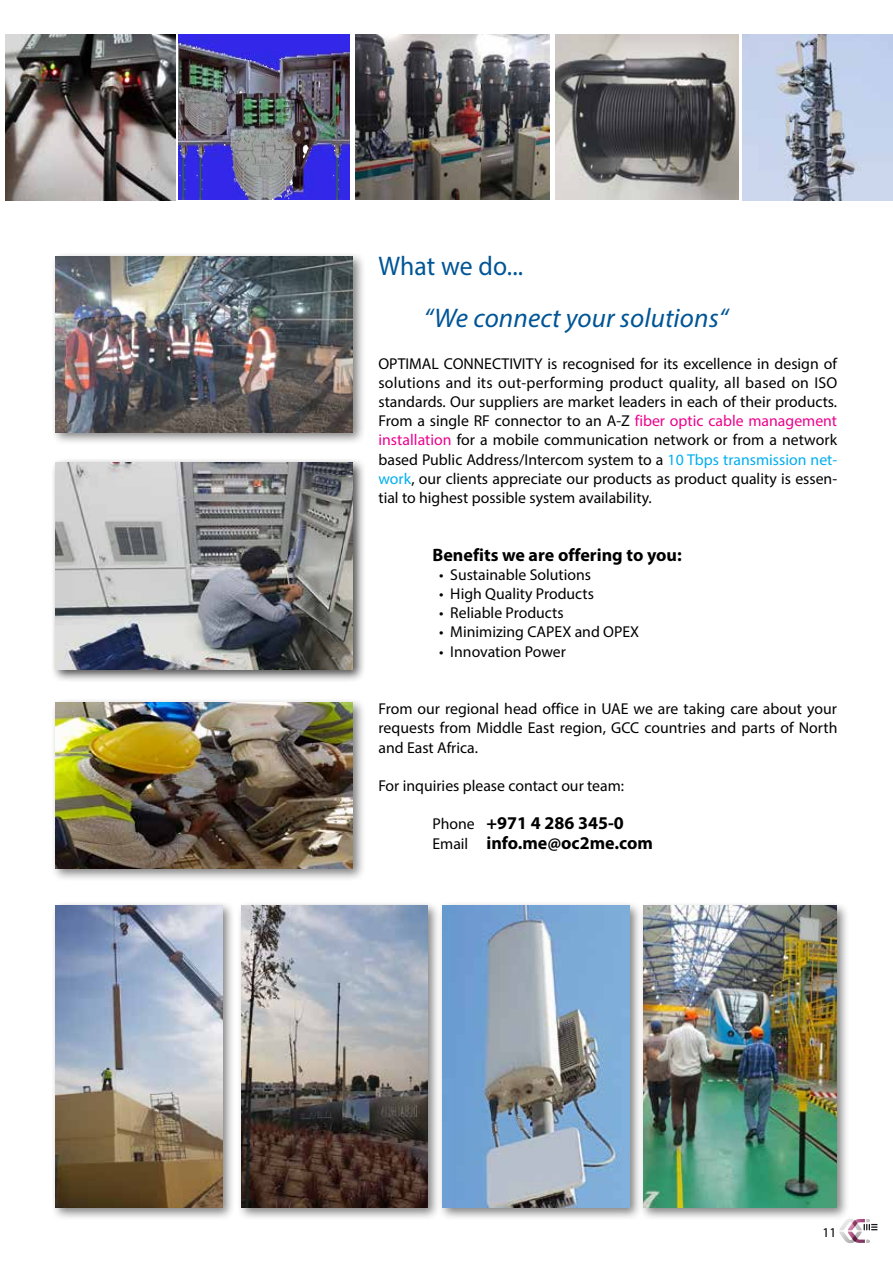
<style>
.page{position:relative;width:893px;height:1263px;background:#fff}
.page>*{position:absolute;margin:0;border:0;box-sizing:border-box;transform-origin:0 0}
.t1{font:italic 27px "Myriad Pro";letter-spacing:.005em;color:#005596}
.t2{font:27px "Myriad Pro";color:#005596;scale:.95 1}
.t3{font:700 18px/19.2px "Myriad Pro";color:#000}
.t4{font:15.75px/19.2px "Myriad Pro";color:#000;text-align:justify}
.t5{font:13.5px "Myriad Pro";color:#000}
.s1{color:#ec008c}
.s2{color:#00aeef}
.s3{font-weight:400;font-size:15.75px}
</style>
<div class="page">
<div style="left:51px;top:458px;width:315px;height:225px;background:#000;opacity:.7"></div>
<img style="left:55px;top:462px;width:298px;height:208px">
<div style="left:51px;top:252px;width:315px;height:194px;background:#000;opacity:.5"></div>
<img style="left:55px;top:256px;width:298px;height:176px">
<div style="left:51px;top:698px;width:315px;height:184px;background:#000;opacity:.5"></div>
<img style="left:55px;top:703px;width:298px;height:165px">
<img style="left:179px;top:34px;width:171px;height:166px">
<img style="left:5px;top:34px;width:170px;height:166px">
<img style="left:355px;top:35px;width:194px;height:164px">
<img style="left:555px;top:35px;width:184px;height:164px">
<img style="left:743px;top:34px;width:150px;height:166px">
<div style="left:438px;top:900px;width:205px;height:321px;background:#000;opacity:.5"></div>
<img style="left:443px;top:905px;width:186px;height:303px">
<div style="left:638px;top:901px;width:212px;height:320px;background:#000;opacity:.5"></div>
<img style="left:643px;top:906px;width:193px;height:302px">
<div style="left:236px;top:900px;width:205px;height:321px;background:#000;opacity:.5"></div>
<img style="left:241px;top:905px;width:187px;height:303px">
<div style="left:51px;top:900px;width:185px;height:321px;background:#000;opacity:.5"></div>
<img style="left:55px;top:905px;width:167px;height:303px">
<img style="left:862px;top:1219px;width:3px;height:24px">
<img style="left:839px;top:1219px;width:23px;height:24px">
<svg style="left:852px;top:1220px;width:5px;height:7px"></svg>
<svg style="left:852px;top:1235px;width:5px;height:7px"></svg>
<svg style="left:866px;top:1239px;width:4px;height:4px"></svg>
<svg style="left:864px;top:1219px;width:14px;height:11px"></svg>
<h1 class="t2" style="left:378px;top:250px;width:154px">What we do...</h1>
<h1 class="t1" style="left:424px;top:302px;width:306px">“We connect your solutions“</h1>
<p class="t4" style="left:378px;top:353px;width:460px">OPTIMAL CONNECTIVITY is recognised for its excellence in design of solutions and its out-performing product quality, all based on ISO standards. Our suppliers are market leaders in each of their products.<br>From a single RF connector to an A-Z <span class="s1">fiber optic cable management installation</span> for a mobile communication network or from a network based Public Address/Intercom system to a <span class="s2">10 Tbps transmission net&shy;work</span>, our clients appreciate our products as product quality is essen&shy;tial to highest possible system availability.</p>
<p class="t3" style="left:432px;top:544px;width:251px">Benefits we are offering to you:</p>
<p class="t4" style="left:439px;top:565px;width:153px">• Sustainable Solutions</p>
<p class="t4" style="left:439px;top:584px;width:156px">• High Quality Products</p>
<p class="t4" style="left:439px;top:603px;width:126px">• Reliable Products</p>
<p class="t4" style="left:439px;top:622px;width:202px">• Minimizing CAPEX and OPEX</p>
<p class="t4" style="left:439px;top:641px;width:128px">• Innovation Power</p>
<p class="t4" style="left:378px;top:699px;width:460px">From our regional head office in UAE we are taking care about your requests from Middle East region, GCC countries and parts of North and East Africa.</p>
<p class="t4" style="left:378px;top:776px;width:247px">For inquiries please contact our team:</p>
<p class="t3" style="left:432px;top:813px;width:222px"><span class="s3">Phone</span> +971 4 286 345-0<br><span class="s3">Email</span> info.me@oc2me.com</p>
<p class="t5" style="left:822px;top:1224px;width:15px">11</p>
</div>
